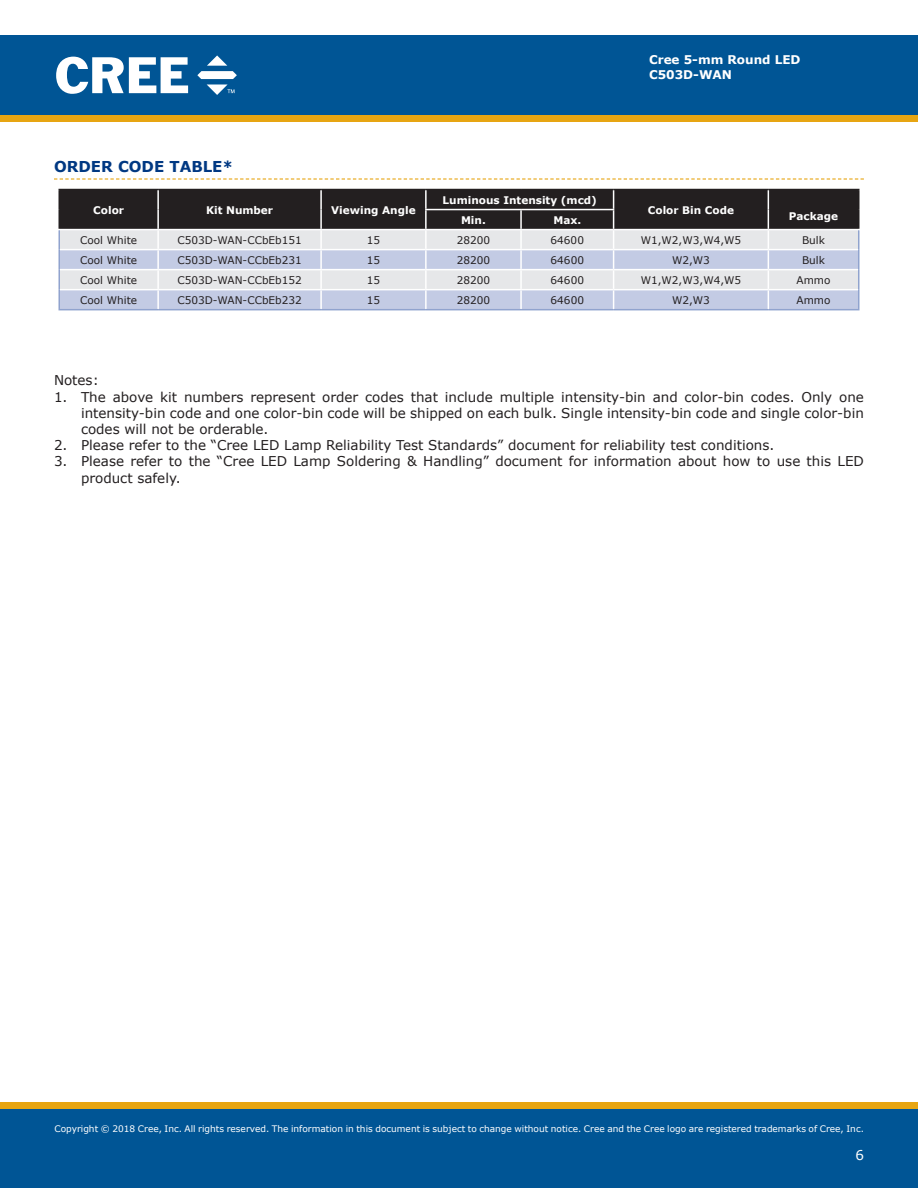
<style>
.page{position:relative;width:918px;height:1188px;background:#fff}
.page>*{position:absolute;margin:0;border:0;box-sizing:border-box;transform-origin:0 0}
.t1{font:700 15px "Verdana";color:#003882}
.t2{font:13.5px/16.2px "Verdana";color:#231f20;text-align:justify}
.t3{font:13.5px "Verdana";color:#fff}
.t4{font:700 12px/15px "Verdana";color:#fff}
.t5{font:10.5px "Verdana";color:#231f20}
.t6{font:700 10.5px "Verdana";color:#fff}
.t7{font:9px "Verdana";color:#fff}
</style>
<div class="page">
<div style="left:0;top:115px;width:918px;height:7px;background:#e7a512"></div>
<div style="left:0;top:35px;width:918px;height:80px;background:#005595"></div>
<svg style="left:56px;top:57px;width:132px;height:37px"></svg>
<svg style="left:197px;top:55px;width:40px;height:40px"></svg>
<div style="left:0;top:1108px;width:918px;height:80px;background:#005595"></div>
<div style="left:0;top:1102px;width:918px;height:6px;background:#e7a512"></div>
<svg style="left:54px;top:178px;width:810px;height:2px"></svg>
<hr style="left:59px;top:189px;width:99px;height:1px;background:#231f20">
<hr style="left:158px;top:189px;width:163px;height:1px;background:#231f20">
<hr style="left:321px;top:189px;width:105px;height:1px;background:#231f20">
<hr style="left:426px;top:189px;width:95px;height:1px;background:#231f20">
<hr style="left:521px;top:189px;width:93px;height:1px;background:#231f20">
<hr style="left:614px;top:189px;width:154px;height:1px;background:#231f20">
<hr style="left:768px;top:189px;width:91px;height:1px;background:#231f20">
<hr style="left:59px;top:309px;width:99px;height:1px;background:#90a3ce">
<hr style="left:158px;top:309px;width:163px;height:1px;background:#90a3ce">
<hr style="left:321px;top:309px;width:105px;height:1px;background:#90a3ce">
<hr style="left:426px;top:309px;width:95px;height:1px;background:#90a3ce">
<hr style="left:521px;top:309px;width:93px;height:1px;background:#90a3ce">
<hr style="left:614px;top:309px;width:154px;height:1px;background:#90a3ce">
<hr style="left:768px;top:309px;width:91px;height:1px;background:#90a3ce">
<svg style="left:59px;top:190px;width:800px;height:119px;background:#9d9ea7"></svg>
<hr style="left:60px;top:289px;width:98px;height:1px;background:#fff">
<hr style="left:158px;top:289px;width:163px;height:1px;background:#fff">
<hr style="left:321px;top:289px;width:105px;height:1px;background:#fff">
<hr style="left:426px;top:289px;width:95px;height:1px;background:#fff">
<hr style="left:521px;top:289px;width:93px;height:1px;background:#fff">
<hr style="left:614px;top:289px;width:154px;height:1px;background:#fff">
<hr style="left:768px;top:289px;width:90px;height:1px;background:#fff">
<p class="t4" style="left:649px;top:53px;width:153px">Cree 5-mm Round LED<br>C503D-WAN</p>
<p class="t1" style="left:54px;top:161px;width:181px">ORDER CODE TABLE*</p>
<p class="t6" style="left:93px;top:206px;width:32px">Color</p>
<p class="t6" style="left:206px;top:206px;width:69px">Kit Number</p>
<p class="t6" style="left:331px;top:206px;width:86px">Viewing Angle</p>
<p class="t6" style="left:443px;top:196px;width:156px">Luminous Intensity (mcd)</p>
<p class="t6" style="left:648px;top:206px;width:88px">Color Bin Code</p>
<p class="t6" style="left:461px;top:216px;width:26px">Min.</p>
<p class="t6" style="left:553px;top:216px;width:29px">Max.</p>
<p class="t6" style="left:789px;top:212px;width:51px">Package</p>
<p class="t5" style="left:80px;top:236px;width:58px">Cool White</p>
<p class="t5" style="left:177px;top:236px;width:126px">C503D-WAN-CCbEb151</p>
<p class="t5" style="left:367px;top:236px;width:15px">15</p>
<p class="t5" style="left:457px;top:233px;width:35px">28200</p>
<p class="t5" style="left:551px;top:233px;width:35px">64600</p>
<p class="t5" style="left:641px;top:233px;width:102px">W1,W2,W3,W4,W5</p>
<p class="t5" style="left:802px;top:236px;width:24px">Bulk</p>
<p class="t5" style="left:80px;top:256px;width:58px">Cool White</p>
<p class="t5" style="left:177px;top:256px;width:126px">C503D-WAN-CCbEb231</p>
<p class="t5" style="left:367px;top:256px;width:15px">15</p>
<p class="t5" style="left:457px;top:253px;width:35px">28200</p>
<p class="t5" style="left:551px;top:253px;width:35px">64600</p>
<p class="t5" style="left:672px;top:256px;width:39px">W2,W3</p>
<p class="t5" style="left:802px;top:256px;width:24px">Bulk</p>
<p class="t5" style="left:80px;top:276px;width:58px">Cool White</p>
<p class="t5" style="left:177px;top:276px;width:126px">C503D-WAN-CCbEb152</p>
<p class="t5" style="left:367px;top:276px;width:15px">15</p>
<p class="t5" style="left:457px;top:273px;width:35px">28200</p>
<p class="t5" style="left:551px;top:273px;width:35px">64600</p>
<p class="t5" style="left:641px;top:273px;width:102px">W1,W2,W3,W4,W5</p>
<p class="t5" style="left:797px;top:276px;width:35px">Ammo</p>
<p class="t5" style="left:80px;top:296px;width:58px">Cool White</p>
<p class="t5" style="left:177px;top:296px;width:126px">C503D-WAN-CCbEb232</p>
<p class="t5" style="left:367px;top:296px;width:15px">15</p>
<p class="t5" style="left:457px;top:293px;width:35px">28200</p>
<p class="t5" style="left:551px;top:293px;width:35px">64600</p>
<p class="t5" style="left:672px;top:296px;width:39px">W2,W3</p>
<p class="t5" style="left:797px;top:296px;width:35px">Ammo</p>
<p class="t2" style="left:54px;top:372px;width:46px">Notes:</p>
<p class="t2" style="left:81px;top:390px;width:784px;text-indent:-27px">1. The above kit numbers represent order codes that include multiple intensity-bin and color-bin codes. Only one intensity-bin code and one color-bin code will be shipped on each bulk. Single intensity-bin code and single color-bin codes will not be orderable.</p>
<p class="t2" style="left:54px;top:438px;width:722px">2. Please refer to the “Cree LED Lamp Reliability Test Standards” document for reliability test conditions.</p>
<p class="t2" style="left:81px;top:455px;width:785px;text-indent:-27px">3. Please refer to the “Cree LED Lamp Soldering &amp; Handling” document for information about how to use this LED product safely.</p>
<p class="t7" style="left:54px;top:1123px;width:811px">Copyright © 2018 Cree, Inc. All rights reserved. The information in this document is subject to change without notice. Cree and the Cree logo are registered trademarks of Cree, Inc.</p>
<p class="t7" style="left:54px;top:1127px;width:58px">of Cree, Inc.</p>
<p class="t3" style="left:855px;top:1146px;width:10px">6</p>
</div>
